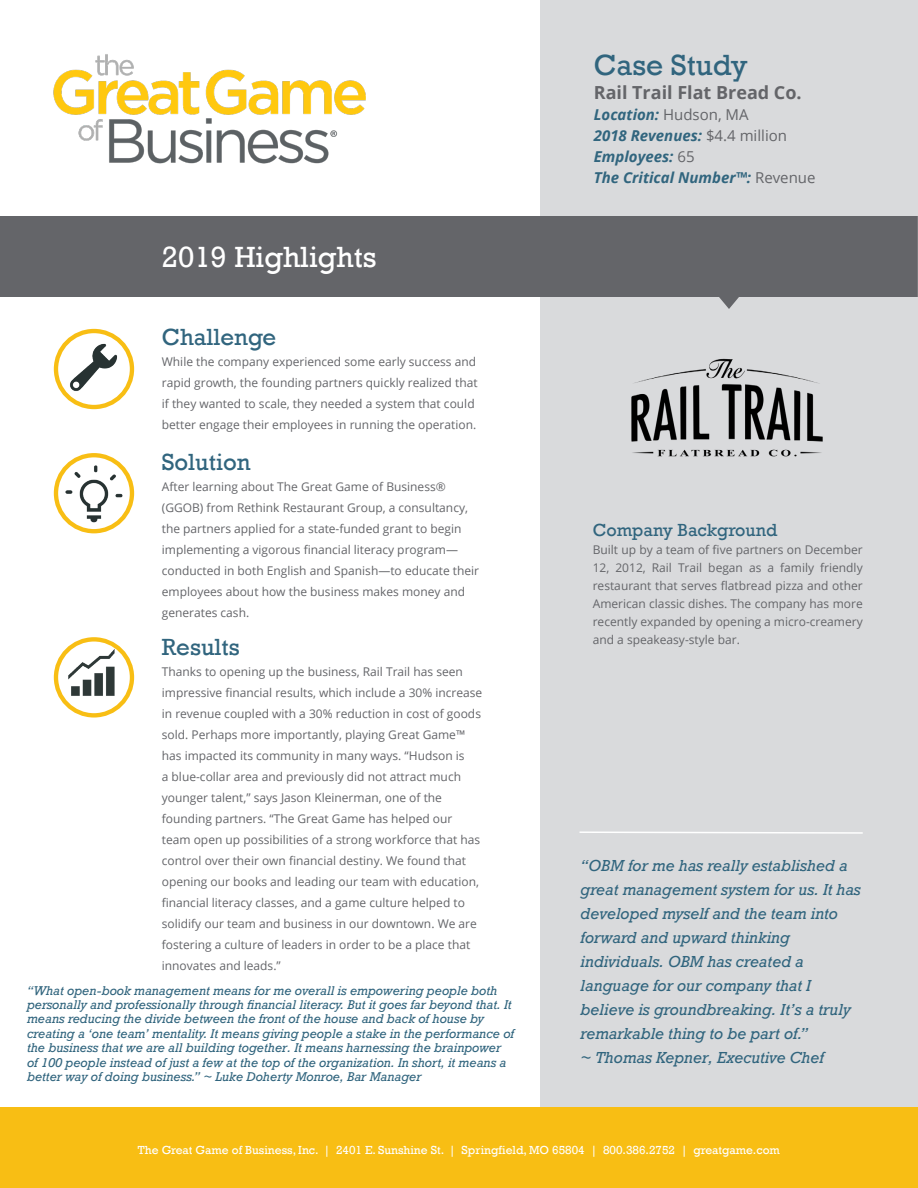
<style>
.page{position:relative;width:918px;height:1188px;background:#fff}
.page>*{position:absolute;margin:0;border:0;box-sizing:border-box;transform-origin:0 0}
.t1{font:30px "Rockwell";color:#fff}
.t2{font:30px "Rockwell";color:#31657e}
.t3{font:24px "Rockwell";color:#31657e}
.t4{font:700 18px "Open Sans";color:#646569}
.t5{font:18px "Rockwell";color:#31657e}
.t6{font:italic 15px/24px "Rockwell";color:#31657e}
.t7{font:italic 700 15px/21px "Open Sans";color:#31657e}
.t8{font:12px/21px "Open Sans";color:#646569}
.t9{font:italic 12px/14.4px "Rockwell";color:#31657e}
.t10{font:12px "Rockwell";color:#fff}
.s1{font-weight:400;font-style:normal;color:#646569}
</style>
<div class="page">
<div style="left:540px;top:0;width:378px;height:1188px;background:#d9dadc"></div>
<img style="left:53px;top:54px;width:313px;height:110px">
<svg style="left:0;top:216px;width:918px;height:93px;background:#75767a"></svg>
<div style="left:0;top:1107px;width:918px;height:81px;background:#f8be14"></div>
<div style="left:54px;top:329px;width:80px;height:80px;border:4px solid #f8be14;border-radius:50%"></div>
<img style="left:631px;top:358px;width:192px;height:99px">
<img style="left:63px;top:335px;width:63px;height:64px">
<div style="left:54px;top:453px;width:80px;height:80px;border:4px solid #f8be14;border-radius:50%"></div>
<img style="left:60px;top:459px;width:68px;height:70px">
<div style="left:54px;top:637px;width:80px;height:81px;border:4px solid #f8be14;border-radius:50%"></div>
<img style="left:64px;top:644px;width:59px;height:60px">
<svg style="left:579px;top:831px;width:284px;height:3px"></svg>
<h1 class="t1" style="left:162px;top:240px;width:216px">2019 Highlights</h1>
<h2 class="t3" style="left:162px;top:324px;width:116px">Challenge</h2>
<p class="t8" style="left:162px;top:351px;width:317px">While the company experienced some early success and rapid growth, the founding partners quickly realized that if they wanted to scale, they needed a system that could better engage their employees in running the operation.</p>
<h2 class="t3" style="left:162px;top:448px;width:90px">Solution</h2>
<p class="t8" style="left:162px;top:476px;width:319px">After learning about The Great Game of Business® (GGOB) from Rethink Restaurant Group, a consultancy, the partners applied for a state-funded grant to begin implementing a vigorous financial literacy program— conducted in both English and Spanish—to educate their employees about how the business makes money and generates cash.</p>
<h2 class="t3" style="left:162px;top:633px;width:80px">Results</h2>
<p class="t8" style="left:162px;top:661px;width:322px">Thanks to opening up the business, Rail Trail has seen impressive financial results, which include a 30% increase in revenue coupled with a 30% reduction in cost of goods sold. Perhaps more importantly, playing Great Game™ has impacted its community in many ways. “Hudson is<br>a blue-collar area and previously did not attract much younger talent,” says Jason Kleinerman, one of the founding partners. “The Great Game has helped our team open up possibilities of a strong workforce that has control over their own financial destiny. We found that opening our books and leading our team with education, financial literacy classes, and a game culture helped to solidify our team and business in our downtown. We are fostering a culture of leaders in order to be a place that innovates and leads.”</p>
<p class="t9" style="left:27px;top:983px;width:489px">“What open-book management means for me overall is empowering people both personally and professionally through financial literacy. But it goes far beyond that. It means reducing the divide between the front of the house and back of house by creating a ‘one team’ mentality. It means giving people a stake in the performance of the business that we are all building together. It means harnessing the brainpower of 100 people instead of just a few at the top of the organization. In short, it means a better way of doing business.” ~ Luke Doherty Monroe, Bar Manager</p>
<h1 class="t2" style="left:594px;top:47px;width:155px">Case Study</h1>
<h3 class="t4" style="left:594px;top:80px;width:209px">Rail Trail Flat Bread Co.</h3>
<p class="t7" style="left:594px;top:103px;width:223px">Location: <span class="s1">Hudson, MA<br></span>2018 Revenues: <span class="s1">$4.4 million<br></span>Employees: <span class="s1">65<br></span>The Critical Number™: <span class="s1">Revenue</span></p>
<h3 class="t5" style="left:593px;top:520px;width:186px">Company Background</h3>
<p class="t8" style="left:593px;top:541px;width:272px;line-height:18px;text-align:justify">Built up by a team of five partners on December 12, 2012, Rail Trail began as a family friendly restaurant that serves flatbread pizza and other American classic dishes. The company has more recently expanded by opening a micro-creamery and a speakeasy-style bar.</p>
<p class="t6" style="left:581px;top:854px;width:282px">“OBM for me has really established a great management system for us. It has developed myself and the team into forward and upward thinking individuals. OBM has created a language for our company that I believe is groundbreaking. It’s a truly remarkable thing to be part of.”<br>~ Thomas Kepner, Executive Chef</p>
<p class="t10" style="left:138px;top:1143px;width:644px">The Great Game of Business, Inc. | 2401 E. Sunshine St. | Springfield, MO 65804 | 800.386.2752 | greatgame.com</p>
</div>
